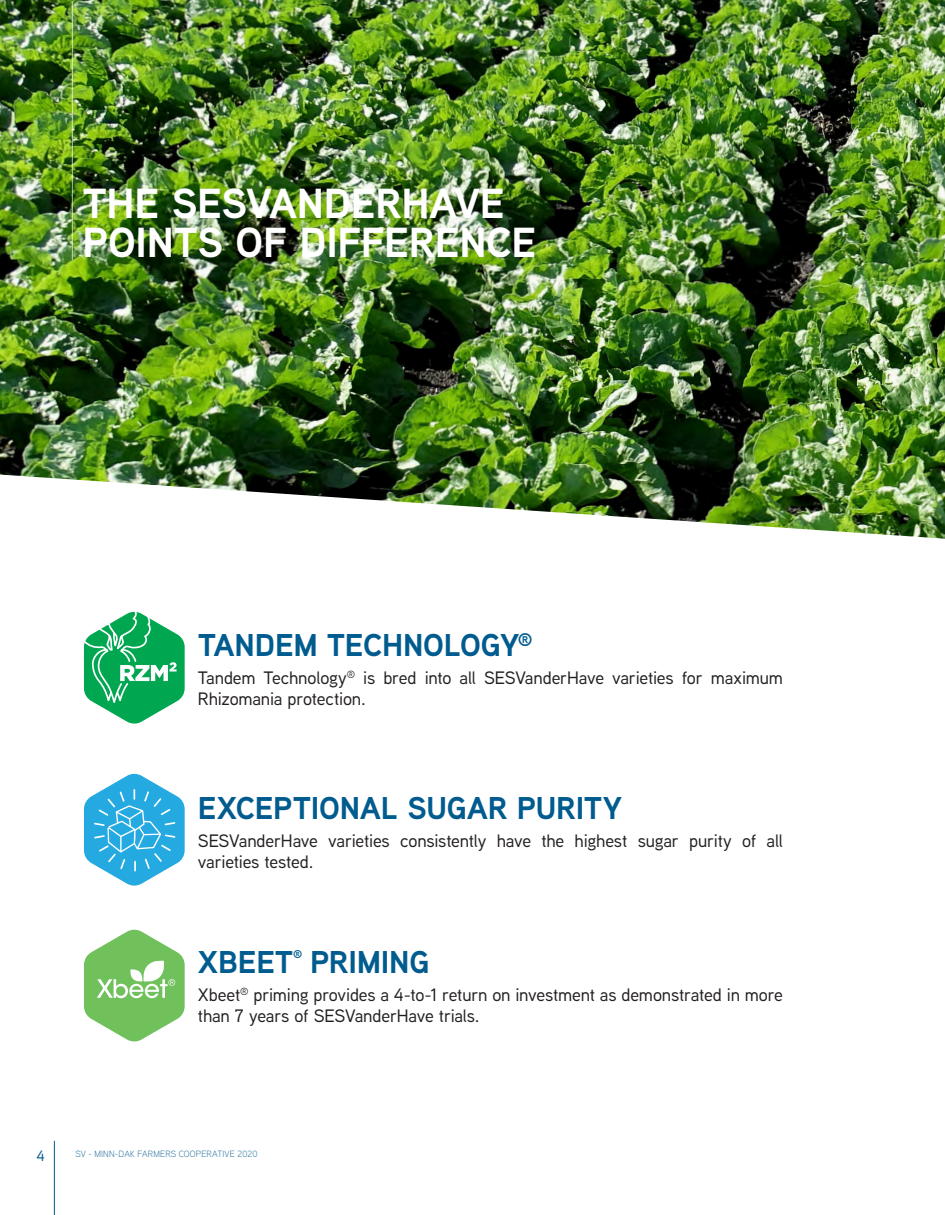
<style>
.page{position:relative;width:945px;height:1215px;background:#fff}
.page>*{position:absolute;margin:0;border:0;box-sizing:border-box;transform-origin:0 0}
.Headings_26_28{font:700 42px "Aaux Next";letter-spacing:-.01em;color:#fff}
.Headings_26_28-2{font:700 31.5px "Aaux Next";letter-spacing:-.005em;color:#005b8f}
.Body_Copy_12_20{font:500 18px/21px "Aaux Next";letter-spacing:-.01em;color:#231f20}
.Headings_26_28-3{font:500 18px/21px "Aaux Next";letter-spacing:-.01em;color:#231f20}
.Headings_26_28-4{font:500 15px "Aaux Next";color:#005b8f}
.Headings_26_28-5{font:700 11.4px "Aaux Next";color:#005b8f}
.Headings_26_28-6{font:300 9px "Aaux Next";letter-spacing:.015em;color:#005b8f}
</style>
<div class="page">
<img style="left:0;top:0;width:945px;height:539px">
<hr style="left:72px;top:2px;width:1px;height:258px;background:#fff">
<svg style="left:84px;top:773px;width:101px;height:113px"></svg>
<svg style="left:84px;top:611px;width:101px;height:113px"></svg>
<svg style="left:84px;top:929px;width:101px;height:113px"></svg>
<hr style="left:54px;top:1141px;width:1px;height:74px;background:#005b8f">
<p class="Headings_26_28" style="left:83px;top:174px;width:424px">THE SESVANDERHAVE</p>
<p class="Headings_26_28" style="left:83px;top:212px;width:455px">POINTS OF DIFFERENCE</p>
<p class="Headings_26_28-2" style="left:198px;top:623px;width:336px">TANDEM TECHNOLOGY<sup>®</sup></p>
<p class="Headings_26_28-3" style="left:198px;top:667px;width:587px">Tandem Technology<sup>®</sup> is bred into all SESVanderHave varieties for maximum<br>Rhizomania protection.</p>
<p class="Headings_26_28-2" style="left:198px;top:786px;width:426px">EXCEPTIONAL SUGAR PURITY</p>
<p class="Body_Copy_12_20" style="left:198px;top:829px;width:587px">SESVanderHave varieties consistently have the highest sugar purity of all varieties tested.</p>
<p class="Headings_26_28-2" style="left:198px;top:940px;width:97px">XBEET</p>
<p class="Headings_26_28-5" style="left:293px;top:946px;width:11px">®</p>
<p class="Headings_26_28-2" style="left:310px;top:940px;width:121px">PRIMING</p>
<p class="Body_Copy_12_20" style="left:198px;top:984px;width:587px">Xbeet<sup>®</sup> priming provides a 4-to-1 return on investment as demonstrated in more than 7 years of SESVanderHave trials.</p>
<p class="Headings_26_28-4" style="left:36px;top:1146px;width:10px">4</p>
<p class="Headings_26_28-6" style="left:75px;top:1148px;width:184px">SV - MINN-DAK FARMERS COOPERATIVE 2020</p>
</div>
